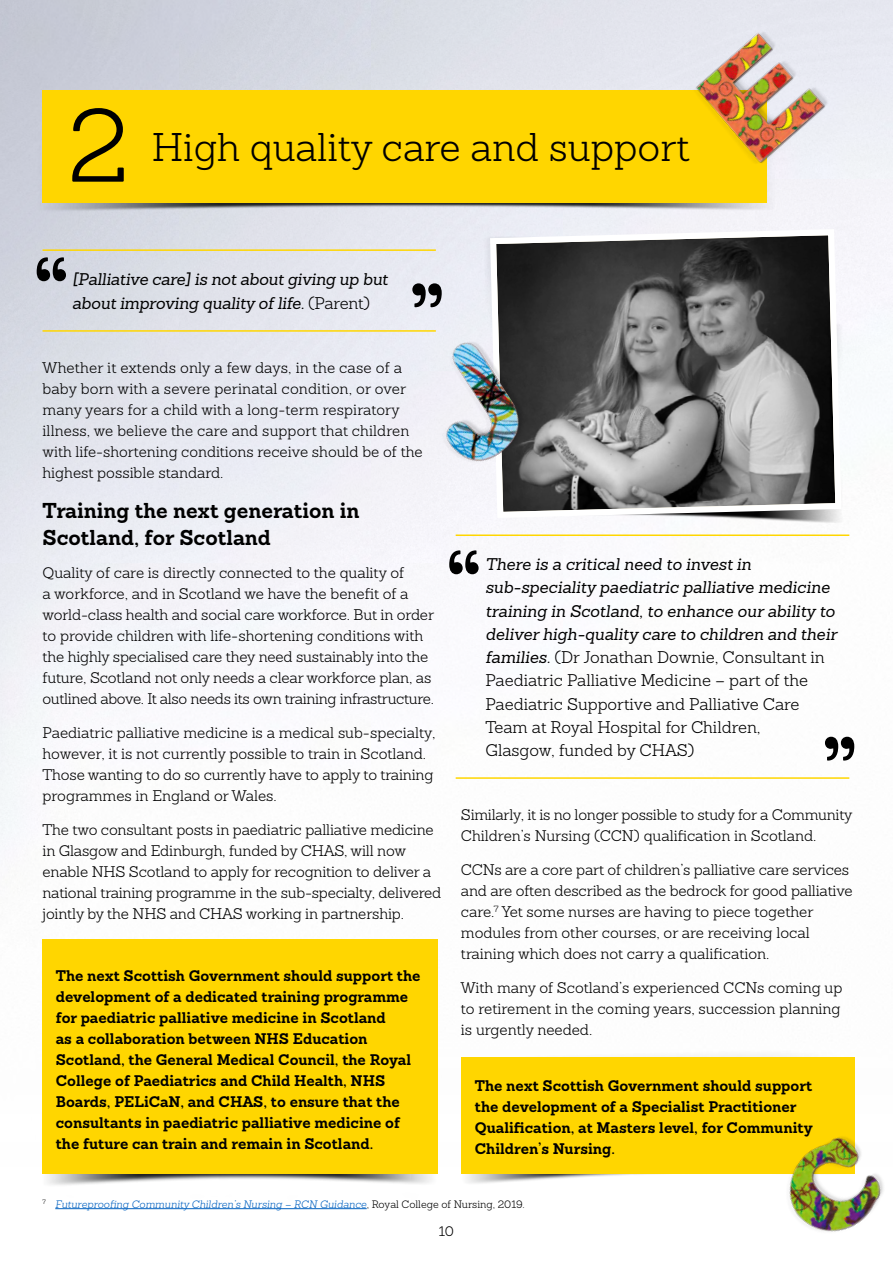
<style>
.page{position:relative;width:893px;height:1263px;background:#fff}
.page>*{position:absolute;margin:0;border:0;box-sizing:border-box;transform-origin:0 0}
.t1{font:300 101.7px "Sanchez";color:#000}
.t2{font:300 39px "Sanchez";color:#000}
.t3{font:700 21px/27px "Sanchez";color:#000}
.t4{font:italic 16.5px/23.2px "Sanchez";color:#000}
.t5{font:300 15px/21px "Sanchez";letter-spacing:-.01em;color:#000}
.t6{font:700 15px/21px "Sanchez";color:#000}
.t7{font:300 15px/21px "Sanchez";letter-spacing:.01em;color:#000}
.t8{font:300 13.5px "Sanchez";color:#000}
.t9{font:italic 300 10.5px "Sanchez";color:#0563c1}
.s1{font-weight:300;font-style:normal}
.s2{font-style:normal;color:#000}
</style>
<div class="page">
<img style="left:0;top:0;width:893px;height:1210px">
<img style="left:0;top:99px;width:813px;height:132px">
<div style="left:42px;top:91px;width:725px;height:112px;background:#ffd600"></div>
<img style="left:437px;top:209px;width:439px;height:181px">
<img style="left:480px;top:424px;width:374px;height:109px">
<img style="left:844px;top:315px;width:9px;height:102px">
<svg style="left:487px;top:226px;width:357px;height:295px;background:#797979"></svg>
<hr style="left:55px;top:1208px;width:312px;height:1px;background:#0563c1">
<hr style="left:43px;top:249px;width:393px;height:2px;background:#ffd600">
<hr style="left:43px;top:330px;width:393px;height:2px;background:#ffd600">
<svg style="left:37px;top:257px;width:29px;height:24px"></svg>
<svg style="left:412px;top:283px;width:30px;height:16px"></svg>
<img style="left:28px;top:1023px;width:435px;height:183px">
<div style="left:42px;top:939px;width:395px;height:234px;background:#ffd600"></div>
<img style="left:444px;top:1024px;width:438px;height:184px">
<div style="left:461px;top:1057px;width:394px;height:117px;background:#ffd600"></div>
<svg style="left:449px;top:550px;width:30px;height:24px"></svg>
<svg style="left:825px;top:737px;width:29px;height:23px"></svg>
<hr style="left:456px;top:534px;width:393px;height:2px;background:#ffd600">
<hr style="left:456px;top:777px;width:393px;height:2px;background:#ffd600">
<img style="left:714px;top:1067px;width:179px;height:165px">
<img style="left:637px;top:0;width:232px;height:206px">
<img style="left:369px;top:299px;width:209px;height:208px">
<h1 class="t1" style="left:67px;top:82px;width:64px">2</h1>
<h2 class="t2" style="left:152px;top:122px;width:539px">High quality care and support</h2>
<p class="t4" style="left:72px;top:267px;width:317px;line-height:24px">[Palliative care] is not about giving up but about improving quality of life. <span class="s1">(Parent)</span></p>
<p class="t7" style="left:43px;top:357px;width:382px">Whether it extends only a few days, in the case of a baby born with a severe perinatal condition, or over many years for a child with a long-term respiratory illness, we believe the care and support that children with life‑shortening conditions receive should be of the highest possible standard.</p>
<h3 class="t3" style="left:43px;top:497px;width:319px">Training the next generation in<br>Scotland, for Scotland</h3>
<p class="t5" style="left:43px;top:562px;width:393px">Quality of care is directly connected to the quality of<br>a workforce, and in Scotland we have the benefit of a world-class health and social care workforce. But in order to provide children with life-shortening conditions with the highly specialised care they need sustainably into the future, Scotland not only needs a clear workforce plan, as outlined above. It also needs its own training infrastructure.</p>
<p class="t5" style="left:43px;top:722px;width:394px">Paediatric palliative medicine is a medical sub-specialty, however, it is not currently possible to train in Scotland.<br>Those wanting to do so currently have to apply to training programmes in England or Wales.</p>
<p class="t5" style="left:43px;top:819px;width:400px">The two consultant posts in paediatric palliative medicine in Glasgow and Edinburgh, funded by CHAS, will now enable NHS Scotland to apply for recognition to deliver a national training programme in the sub‑specialty, delivered jointly by the NHS and CHAS working in partnership.</p>
<p class="t6" style="left:56px;top:965px;width:366px">The next Scottish Government should support the development of a dedicated training programme for paediatric palliative medicine in Scotland<br>as a collaboration between NHS Education Scotland, the General Medical Council, the Royal College of Paediatrics and Child Health, NHS Boards, PELiCaN, and CHAS, to ensure that the consultants in paediatric palliative medicine of the future can train and remain in Scotland.</p>
<p class="t4" style="left:485px;top:552px;width:353px">There is a critical need to invest in sub-speciality paediatric palliative medicine training in Scotland, to enhance our ability to deliver high-quality care to children and their families. <span class="s1">(Dr Jonathan Downie, Consultant in Paediatric Palliative Medicine – part of the Paediatric Supportive and Palliative Care Team at Royal Hospital for Children,<br>Glasgow, funded by CHAS)</span></p>
<p class="t5" style="left:461px;top:804px;width:393px">Similarly, it is no longer possible to study for a Community<br>Children’s Nursing (CCN) qualification in Scotland.</p>
<p class="t5" style="left:461px;top:859px;width:393px">CCNs are a core part of children’s palliative care services and are often described as the bedrock for good palliative care.<sup>7</sup> Yet some nurses are having to piece together modules from other courses, or are receiving local training which does not carry a qualification.</p>
<p class="t5" style="left:461px;top:977px;width:383px">With many of Scotland’s experienced CCNs coming up to retirement in the coming years, succession planning is urgently needed.</p>
<p class="t6" style="left:475px;top:1075px;width:339px">The next Scottish Government should support the development of a Specialist Practitioner Qualification, at Masters level, for Community Children’s Nursing.</p>
<p class="t9" style="left:43px;top:1197px;width:484px"><sup>7</sup> Futureproofing Community Children’s Nursing – RCN Guidance<span class="s2">, Royal College of Nursing, 2019.</span></p>
<p class="t8" style="left:439px;top:1223px;width:17px">10</p>
</div>
